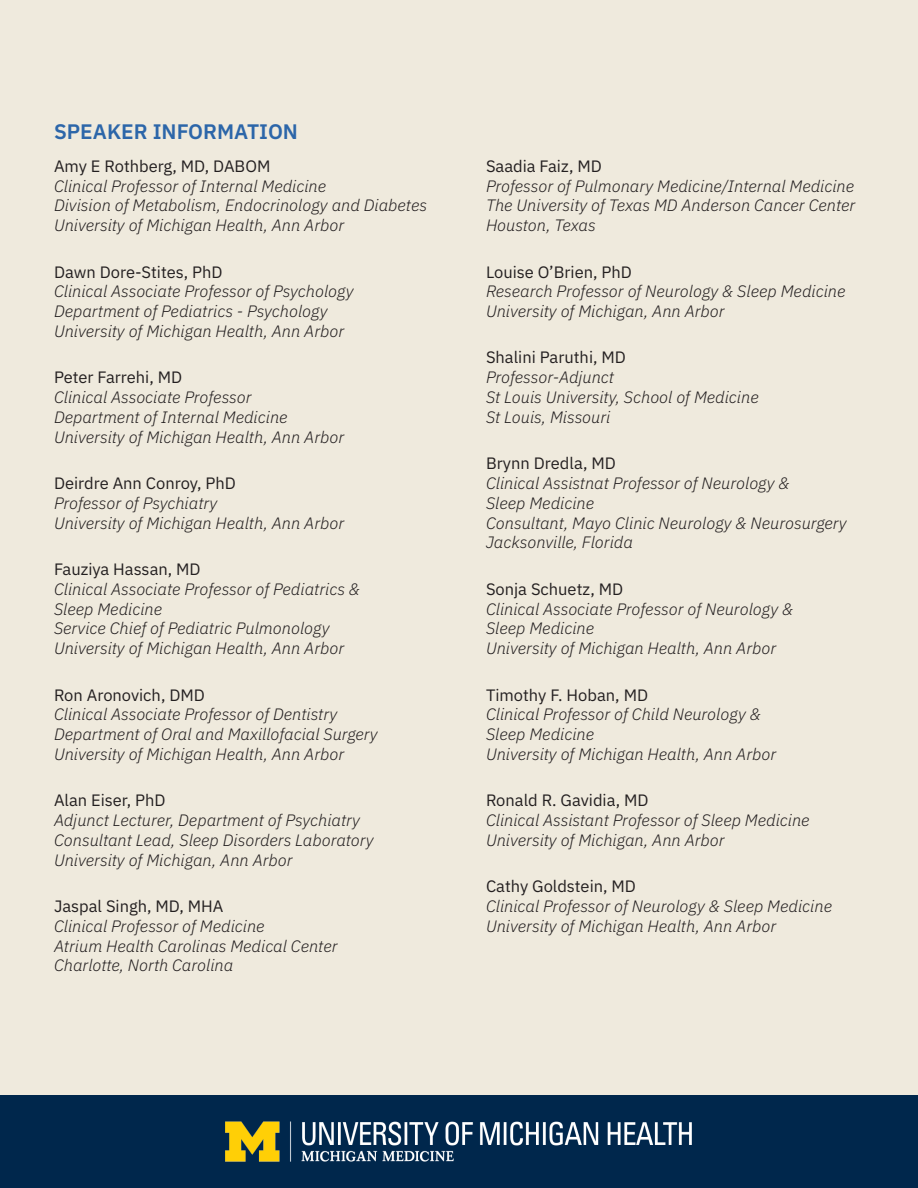
<style>
.page{position:relative;width:918px;height:1188px;background:#efeadd}
.page>*{position:absolute;margin:0;border:0;box-sizing:border-box;transform-origin:0 0}
.Paragraph_Style_2{font:600 21px "IBM Plex Sans";color:#2c66a9}
.Paragraph_Style_3{font:italic 300 16.5px/19.8px "IBM Plex Sans";color:#231f20}
.Paragraph_Style_2-2{font:16.5px "IBM Plex Sans";color:#231f20}
</style>
<div class="page">
<div style="left:0;top:1095px;width:918px;height:93px;background:#00274c"></div>
<img style="left:226px;top:1122px;width:466px;height:39px">
<p class="Paragraph_Style_2" style="left:54px;top:116px;width:246px">SPEAKER INFORMATION</p>
<p class="Paragraph_Style_2-2" style="left:54px;top:153px;width:218px">Amy E Rothberg, MD, DABOM</p>
<p class="Paragraph_Style_3" style="left:54px;top:174px;width:274px">Clinical Professor of Internal Medicine</p>
<p class="Paragraph_Style_3" style="left:54px;top:194px;width:375px">Division of Metabolism, Endocrinology and Diabetes</p>
<p class="Paragraph_Style_3" style="left:54px;top:214px;width:292px">University of Michigan Health, Ann Arbor</p>
<p class="Paragraph_Style_2-2" style="left:54px;top:259px;width:170px">Dawn Dore-Stites, PhD</p>
<p class="Paragraph_Style_3" style="left:54px;top:280px;width:301px">Clinical Associate Professor of Psychology</p>
<p class="Paragraph_Style_3" style="left:54px;top:300px;width:275px">Department of Pediatrics - Psychology</p>
<p class="Paragraph_Style_3" style="left:54px;top:320px;width:292px">University of Michigan Health, Ann Arbor</p>
<p class="Paragraph_Style_2-2" style="left:54px;top:365px;width:130px">Peter Farrehi, MD</p>
<p class="Paragraph_Style_3" style="left:54px;top:386px;width:199px">Clinical Associate Professor</p>
<p class="Paragraph_Style_3" style="left:54px;top:406px;width:235px">Department of Internal Medicine</p>
<p class="Paragraph_Style_3" style="left:54px;top:426px;width:292px">University of Michigan Health, Ann Arbor</p>
<p class="Paragraph_Style_2-2" style="left:54px;top:471px;width:184px">Deirdre Ann Conroy, PhD</p>
<p class="Paragraph_Style_3" style="left:54px;top:492px;width:165px">Professor of Psychiatry</p>
<p class="Paragraph_Style_3" style="left:54px;top:512px;width:292px">University of Michigan Health, Ann Arbor</p>
<p class="Paragraph_Style_2-2" style="left:54px;top:557px;width:148px">Fauziya Hassan, MD</p>
<p class="Paragraph_Style_3" style="left:54px;top:578px;width:307px">Clinical Associate Professor of Pediatrics &amp;<br>Sleep Medicine</p>
<p class="Paragraph_Style_3" style="left:54px;top:617px;width:277px">Service Chief of Pediatric Pulmonology</p>
<p class="Paragraph_Style_3" style="left:54px;top:637px;width:292px">University of Michigan Health, Ann Arbor</p>
<p class="Paragraph_Style_2-2" style="left:54px;top:682px;width:152px">Ron Aronovich, DMD</p>
<p class="Paragraph_Style_3" style="left:54px;top:703px;width:285px">Clinical Associate Professor of Dentistry</p>
<p class="Paragraph_Style_3" style="left:54px;top:723px;width:325px">Department of Oral and Maxillofacial Surgery</p>
<p class="Paragraph_Style_3" style="left:54px;top:743px;width:292px">University of Michigan Health, Ann Arbor</p>
<p class="Paragraph_Style_2-2" style="left:54px;top:788px;width:113px">Alan Eiser, PhD</p>
<p class="Paragraph_Style_3" style="left:54px;top:809px;width:308px">Adjunct Lecturer, Department of Psychiatry</p>
<p class="Paragraph_Style_3" style="left:54px;top:829px;width:321px">Consultant Lead, Sleep Disorders Laboratory</p>
<p class="Paragraph_Style_3" style="left:54px;top:849px;width:240px">University of Michigan, Ann Arbor</p>
<p class="Paragraph_Style_2-2" style="left:54px;top:894px;width:171px">Jaspal Singh, MD, MHA</p>
<p class="Paragraph_Style_3" style="left:54px;top:915px;width:212px">Clinical Professor of Medicine</p>
<p class="Paragraph_Style_3" style="left:54px;top:935px;width:285px">Atrium Health Carolinas Medical Center</p>
<p class="Paragraph_Style_3" style="left:54px;top:954px;width:181px">Charlotte, North Carolina</p>
<p class="Paragraph_Style_2-2" style="left:486px;top:153px;width:117px">Saadia Faiz, MD</p>
<p class="Paragraph_Style_3" style="left:486px;top:174px;width:370px">Professor of Pulmonary Medicine/Internal Medicine</p>
<p class="Paragraph_Style_3" style="left:486px;top:194px;width:371px">The University of Texas MD Anderson Cancer Center</p>
<p class="Paragraph_Style_3" style="left:486px;top:214px;width:111px">Houston, Texas</p>
<p class="Paragraph_Style_2-2" style="left:486px;top:259px;width:147px">Louise O’Brien, PhD</p>
<p class="Paragraph_Style_3" style="left:486px;top:280px;width:361px">Research Professor of Neurology &amp; Sleep Medicine</p>
<p class="Paragraph_Style_3" style="left:486px;top:300px;width:240px">University of Michigan, Ann Arbor</p>
<p class="Paragraph_Style_2-2" style="left:486px;top:345px;width:141px">Shalini Paruthi, MD</p>
<p class="Paragraph_Style_3" style="left:486px;top:366px;width:130px">Professor-Adjunct</p>
<p class="Paragraph_Style_3" style="left:486px;top:386px;width:274px">St Louis University, School of Medicine</p>
<p class="Paragraph_Style_3" style="left:486px;top:406px;width:126px">St Louis, Missouri</p>
<p class="Paragraph_Style_2-2" style="left:486px;top:451px;width:131px">Brynn Dredla, MD</p>
<p class="Paragraph_Style_3" style="left:486px;top:472px;width:305px">Clinical Assistnat Professor of Neurology &amp;<br>Sleep Medicine</p>
<p class="Paragraph_Style_3" style="left:486px;top:512px;width:362px">Consultant, Mayo Clinic Neurology &amp; Neurosurgery</p>
<p class="Paragraph_Style_3" style="left:486px;top:531px;width:149px">Jacksonville, Florida</p>
<p class="Paragraph_Style_2-2" style="left:486px;top:576px;width:139px">Sonja Schuetz, MD</p>
<p class="Paragraph_Style_3" style="left:486px;top:597px;width:309px">Clinical Associate Professor of Neurology &amp;<br>Sleep Medicine</p>
<p class="Paragraph_Style_3" style="left:486px;top:637px;width:292px">University of Michigan Health, Ann Arbor</p>
<p class="Paragraph_Style_2-2" style="left:486px;top:682px;width:164px">Timothy F. Hoban, MD</p>
<p class="Paragraph_Style_3" style="left:486px;top:703px;width:276px">Clinical Professor of Child Neurology &amp;<br>Sleep Medicine</p>
<p class="Paragraph_Style_3" style="left:486px;top:743px;width:292px">University of Michigan Health, Ann Arbor</p>
<p class="Paragraph_Style_2-2" style="left:486px;top:788px;width:164px">Ronald R. Gavidia, MD</p>
<p class="Paragraph_Style_3" style="left:486px;top:809px;width:325px">Clinical Assistant Professor of Sleep Medicine</p>
<p class="Paragraph_Style_3" style="left:486px;top:829px;width:240px">University of Michigan, Ann Arbor</p>
<p class="Paragraph_Style_2-2" style="left:486px;top:874px;width:152px">Cathy Goldstein, MD</p>
<p class="Paragraph_Style_3" style="left:486px;top:895px;width:348px">Clinical Professor of Neurology &amp; Sleep Medicine</p>
<p class="Paragraph_Style_3" style="left:486px;top:915px;width:292px">University of Michigan Health, Ann Arbor</p>
</div>
